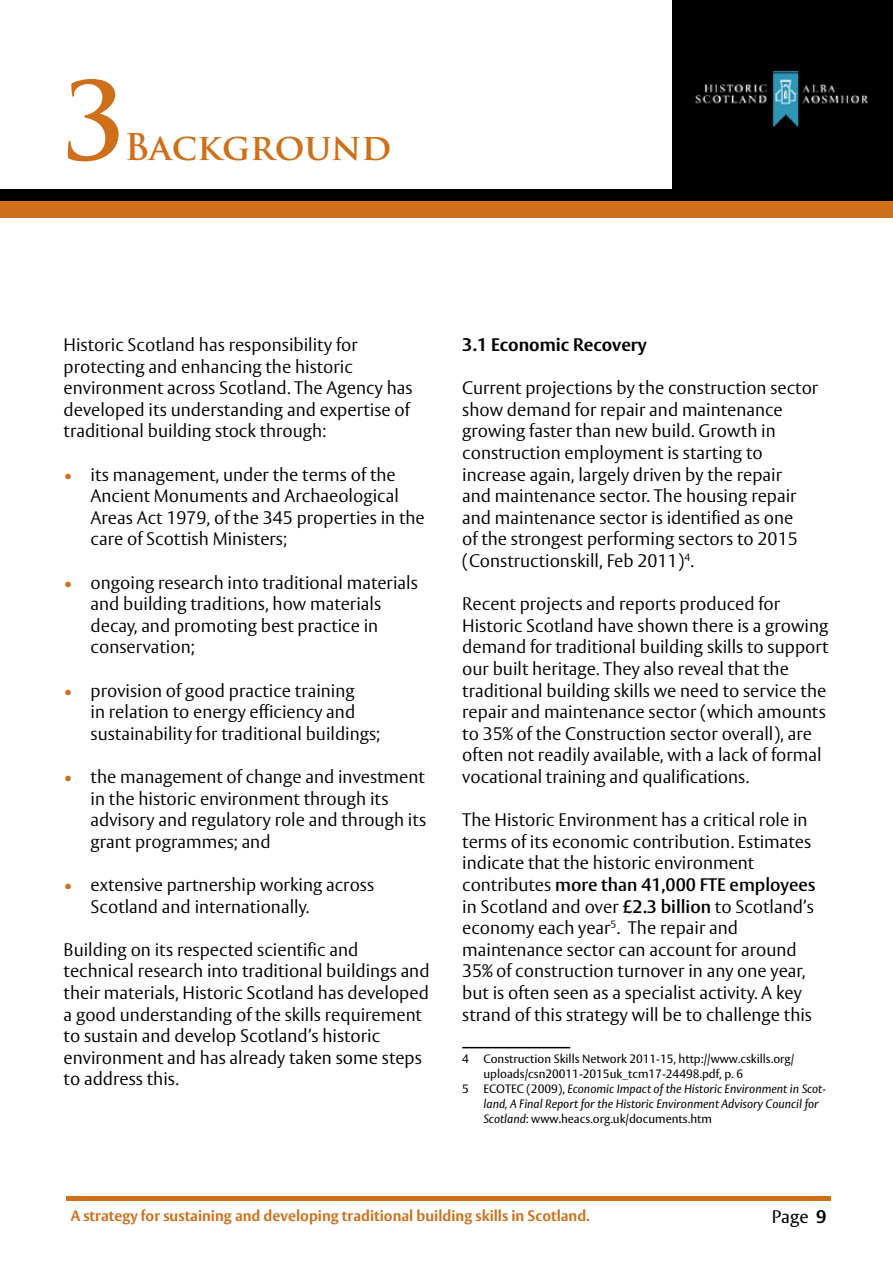
<style>
.page{position:relative;width:893px;height:1263px;background:#fff}
.page>*{position:absolute;margin:0;border:0;box-sizing:border-box;transform-origin:0 0}
.t1{font:700 105px "Trajan Pro";color:#d06f1a}
.t2{font:700 36px "Trajan Pro";color:#d06f1a}
.t3{font:300 18px/21.6px "HS Vesta";color:#000}
.t4{font:700 18px "HS Vesta";color:#000}
.t5{font:18px "HS Vesta";color:#000}
.t6{font:700 15px "HS Vesta";color:#d06f1a}
.t7{font:12px "HS Vesta";color:#000}
.t8{font:italic 12px "HS Vesta";color:#000}
.s1{color:#d06f1a}
.s2{font-weight:600}
.s3{font-style:normal}
.s4{font-style:italic}
.s5{font-weight:700}
</style>
<div class="page">
<hr style="left:66px;top:1197px;width:765px;height:4px;background:#d06f1a">
<div style="left:0;top:189px;width:893px;height:29px;background:#d06f1a"></div>
<div style="left:0;top:189px;width:893px;height:12px;background:#000"></div>
<hr style="left:462px;top:1047px;width:108px;height:1px;background:#000">
<div style="left:673px;top:0;width:220px;height:195px;background:#000"></div>
<img style="left:695px;top:70px;width:173px;height:58px">
<h1 class="t1" style="left:62px;top:56px;width:64px">3</h1>
<h2 class="t2" style="left:125px;top:124px;width:268px">Background</h2>
<p class="t3" style="left:64px;top:335px;width:350px">Historic Scotland has responsibility for protecting and enhancing the historic environment across Scotland. The Agency has developed its understanding and expertise of traditional building stock through:</p>
<p class="t3" style="left:91px;top:464px;width:336px;text-indent:-27px"><span class="s1">•</span> its management, under the terms of the Ancient Monuments and Archaeological Areas Act 1979, of the 345 properties in the care of Scottish Ministers;</p>
<p class="t3" style="left:91px;top:572px;width:329px;text-indent:-27px"><span class="s1">•</span> ongoing research into traditional materials and building traditions, how materials decay, and promoting best practice in conservation;</p>
<p class="t3" style="left:91px;top:680px;width:291px;text-indent:-27px"><span class="s1">•</span> provision of good practice training<br>in relation to energy efficiency and sustainability for traditional buildings;</p>
<p class="t3" style="left:91px;top:767px;width:337px;text-indent:-27px"><span class="s1">•</span> the management of change and investment in the historic environment through its advisory and regulatory role and through its grant programmes; and</p>
<p class="t3" style="left:91px;top:875px;width:285px;text-indent:-27px"><span class="s1">•</span> extensive partnership working across<br>Scotland and internationally.</p>
<p class="t3" style="left:64px;top:939px;width:367px">Building on its respected scientific and technical research into traditional buildings and their materials, Historic Scotland has developed a good understanding of the skills requirement to sustain and develop Scotland’s historic environment and has already taken some steps to address this.</p>
<p class="t4" style="left:462px;top:334px;width:186px">3.1 Economic Recovery</p>
<p class="t3" style="left:462px;top:378px;width:358px">Current projections by the construction sector show demand for repair and maintenance growing faster than new build. Growth in construction employment is starting to increase again, largely driven by the repair<br>and maintenance sector. The housing repair and maintenance sector is identified as one<br>of the strongest performing sectors to 2015 (Constructionskill, Feb 2011)<sup>4</sup>.</p>
<p class="t3" style="left:462px;top:594px;width:368px">Recent projects and reports produced for Historic Scotland have shown there is a growing demand for traditional building skills to support our built heritage. They also reveal that the traditional building skills we need to service the repair and maintenance sector (which amounts to 35% of the Construction sector overall), are often not readily available, with a lack of formal vocational training and qualifications.</p>
<p class="t3" style="left:462px;top:810px;width:355px">The Historic Environment has a critical role in terms of its economic contribution. Estimates indicate that the historic environment contributes <span class="s2">more than 41,000 FTE employees </span>in Scotland and over <span class="s2">£2.3 billion</span> to Scotland’s economy each year<sup>5</sup>. The repair and maintenance sector can account for around 35% of construction turnover in any one year, but is often seen as a specialist activity. A key strand of this strategy will be to challenge this</p>
<p class="t7" style="left:462px;top:1051px;width:333px">4 Construction Skills Network 2011-15, http://www.cskills.org/</p>
<p class="t7" style="left:483px;top:1066px;width:261px">uploads/csn20011-2015uk_tcm17-24498.pdf, p. 6</p>
<p class="t8" style="left:462px;top:1081px;width:365px"><span class="s3">5 ECOTEC (2009),</span> Economic Impact of the Historic Environment in Scot-</p>
<p class="t8" style="left:483px;top:1096px;width:337px">land, A Final Report for the Historic Environment Advisory Council for</p>
<p class="t7" style="left:483px;top:1111px;width:230px"><span class="s4">Scotland</span>: www.heacs.org.uk/documents.htm</p>
<p class="t6" style="left:71px;top:1207px;width:521px">A strategy for sustaining and developing traditional building skills in Scotland.</p>
<p class="t5" style="left:772px;top:1206px;width:56px">Page <span class="s5">9</span></p>
</div>
